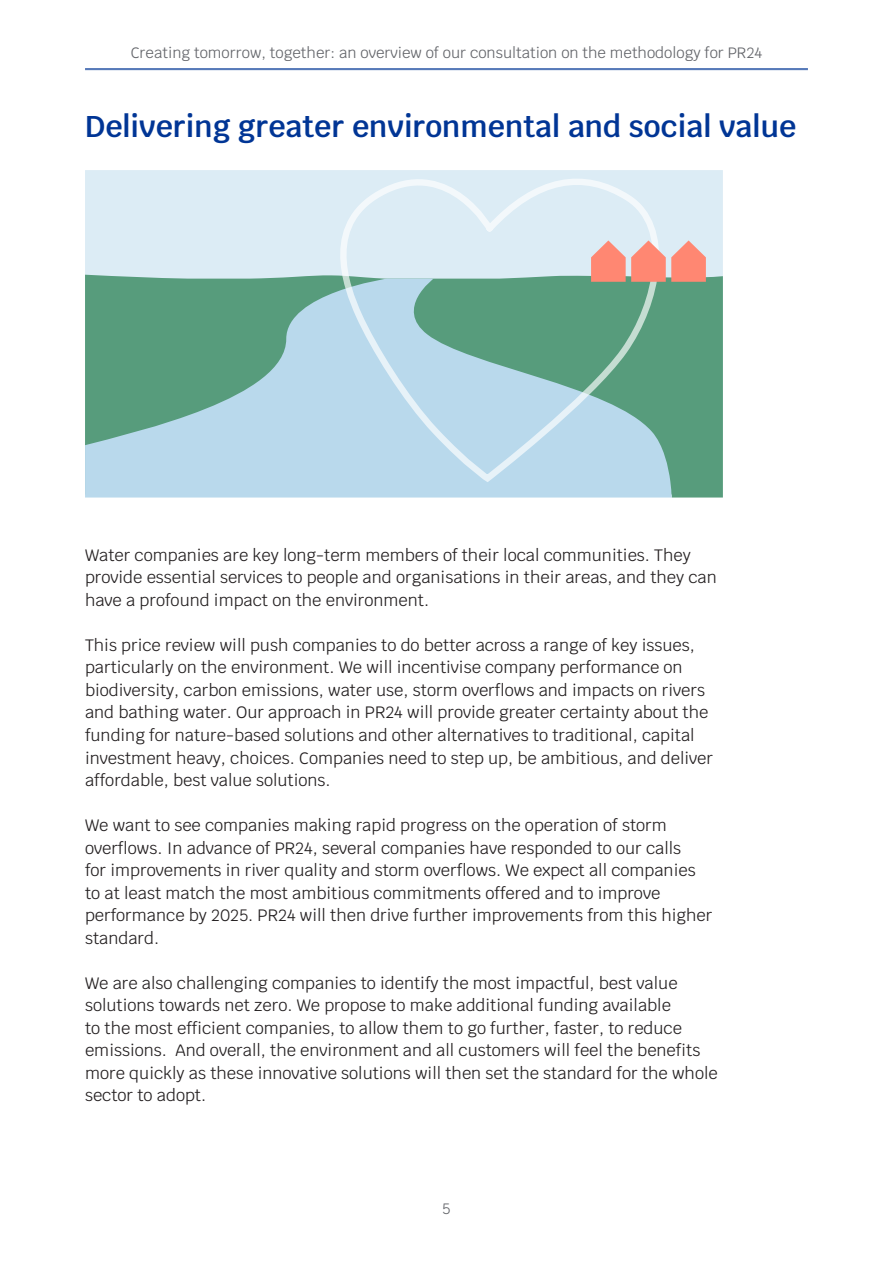
<style>
.page{position:relative;width:893px;height:1263px;background:#fff}
.page>*{position:absolute;margin:0;border:0;box-sizing:border-box;transform-origin:0 0}
.t1{font:600 30px "Krub";color:#003595}
.t2{font:16.5px/22.5px "Krub";color:#231f20}
.t3{font:15px "Krub";color:#63656a}
</style>
<div class="page">
<hr style="left:85px;top:68px;width:723px;height:2px;background:#577ab9">
<div style="left:85px;top:170px;width:638px;height:105px;background:#dcecf5"></div>
<svg style="left:85px;top:275px;width:638px;height:222px;background:#5ea082"></svg>
<svg style="left:85px;top:279px;width:587px;height:218px;background:#89bbb6"></svg>
<svg style="left:339px;top:177px;width:322px;height:307px;background:#abcfd1"></svg>
<svg style="left:591px;top:240px;width:115px;height:42px;background:#f2a396"></svg>
<p class="t3" style="left:131px;top:40px;width:633px">Creating tomorrow, together: an overview of our consultation on the methodology for PR24</p>
<h1 class="t1" style="left:85px;top:109px;width:713px">Delivering greater environmental and social value</h1>
<p class="t2" style="left:85px;top:544px;width:633px">Water companies are key long-term members of their local communities. They provide essential services to people and organisations in their areas, and they can have a profound impact on the environment.</p>
<p class="t2" style="left:85px;top:634px;width:629px">This price review will push companies to do better across a range of key issues, particularly on the environment. We will incentivise company performance on biodiversity, carbon emissions, water use, storm overflows and impacts on rivers and bathing water. Our approach in PR24 will provide greater certainty about the funding for nature-based solutions and other alternatives to traditional, capital investment heavy, choices. Companies need to step up, be ambitious, and deliver affordable, best value solutions.</p>
<p class="t2" style="left:85px;top:814px;width:629px">We want to see companies making rapid progress on the operation of storm overflows. In advance of PR24, several companies have responded to our calls<br>for improvements in river quality and storm overflows. We expect all companies to at least match the most ambitious commitments offered and to improve performance by 2025. PR24 will then drive further improvements from this higher standard.</p>
<p class="t2" style="left:85px;top:971px;width:634px">We are also challenging companies to identify the most impactful, best value solutions towards net zero. We propose to make additional funding available<br>to the most efficient companies, to allow them to go further, faster, to reduce emissions. And overall, the environment and all customers will feel the benefits more quickly as these innovative solutions will then set the standard for the whole sector to adopt.</p>
<p class="t3" style="left:442px;top:1196px;width:10px">5</p>
</div>
